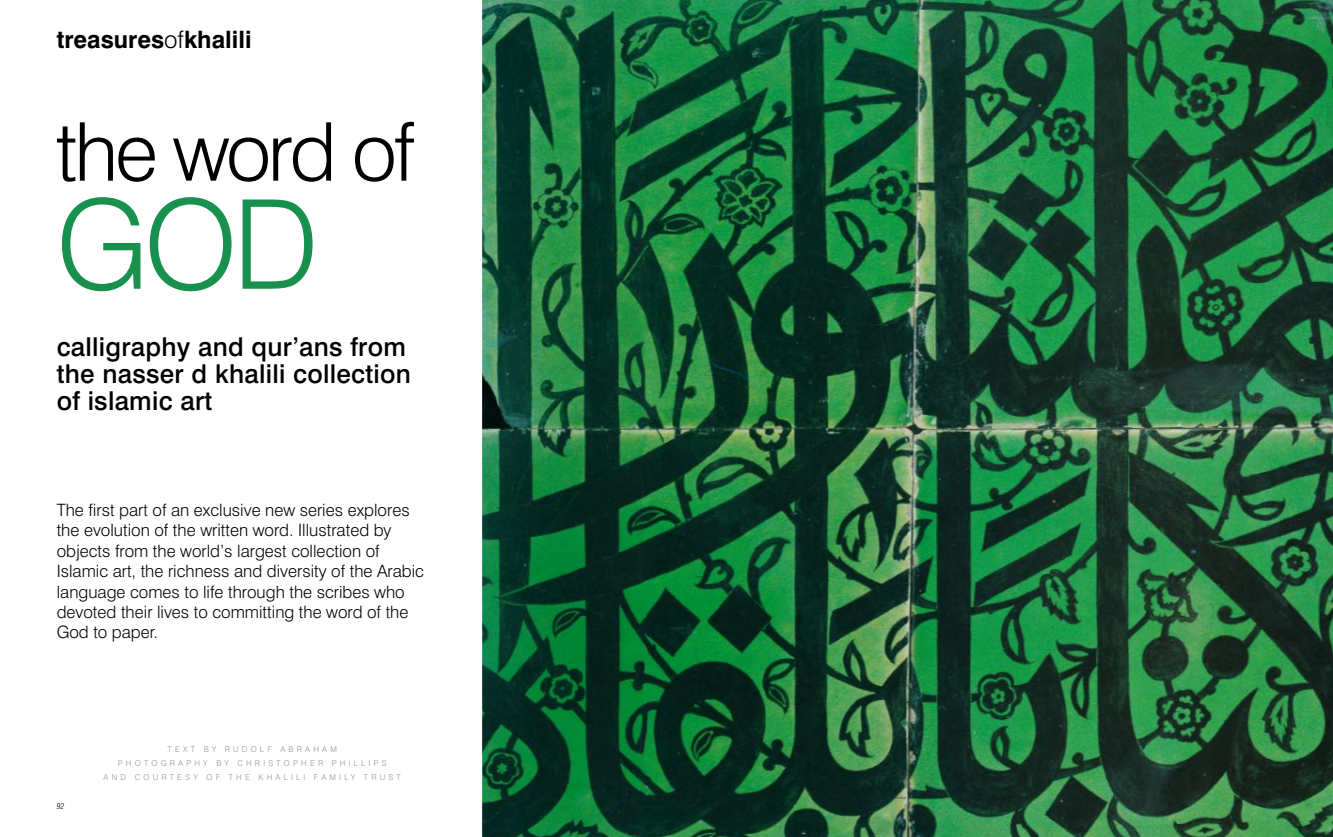
<style>
.page{position:relative;width:1333px;height:837px;background:#fff}
.page>*{position:absolute;margin:0;border:0;box-sizing:border-box;transform-origin:0 0}
.t1{font:300 124px "Swiss 721 BT";color:#18904e}
.t2{font:300 81px "Swiss 721 BT";letter-spacing:-.04em;color:#000}
.t3{font:500 26px/27px "Swiss 721 BT";letter-spacing:.01em;color:#000}
.t4{font:700 24px "Swiss 721 BT";color:#000}
.t5{font:300 17px/20.4px "Swiss 721 BT";color:#000}
.t6{font:300 8px/14px "Swiss 721 BT";letter-spacing:.4em;color:#939598;text-align:center}
.t7{font:italic 300 condensed 8px "Swiss 721 BT";color:#000}
.s1{font-weight:300}
</style>
<div class="page">
<img style="left:482px;top:0;width:850px;height:836px">
<h3 class="t4" style="left:57px;top:25px;width:196px">treasures<span class="s1">of</span>khalili</h3>
<h2 class="t2" style="left:56px;top:102px;width:361px">the word of</h2>
<h1 class="t1" style="left:56px;top:169px;width:265px">GOD</h1>
<h3 class="t3" style="left:57px;top:332px;width:356px">calligraphy and qur’ans from the nasser d khalili collection of islamic art</h3>
<p class="t5" style="left:57px;top:499px;width:369px">The first part of an exclusive new series explores the evolution of the written word. Illustrated by objects from the world’s largest collection of Islamic art, the richness and diversity of the Arabic language comes to life through the scribes who devoted their lives to committing the word of the God to paper.</p>
<p class="t7" style="left:57px;top:801px;width:9px">92</p>
<p class="t6" style="left:104px;top:742px;width:299px">TEXT BY RUDOLF ABRAHAM<br>PHOTOGRAPHY BY CHRISTOPHER PHILLIPS<br>AND COURTESY OF THE KHALILI FAMILY TRUST</p>
</div>
